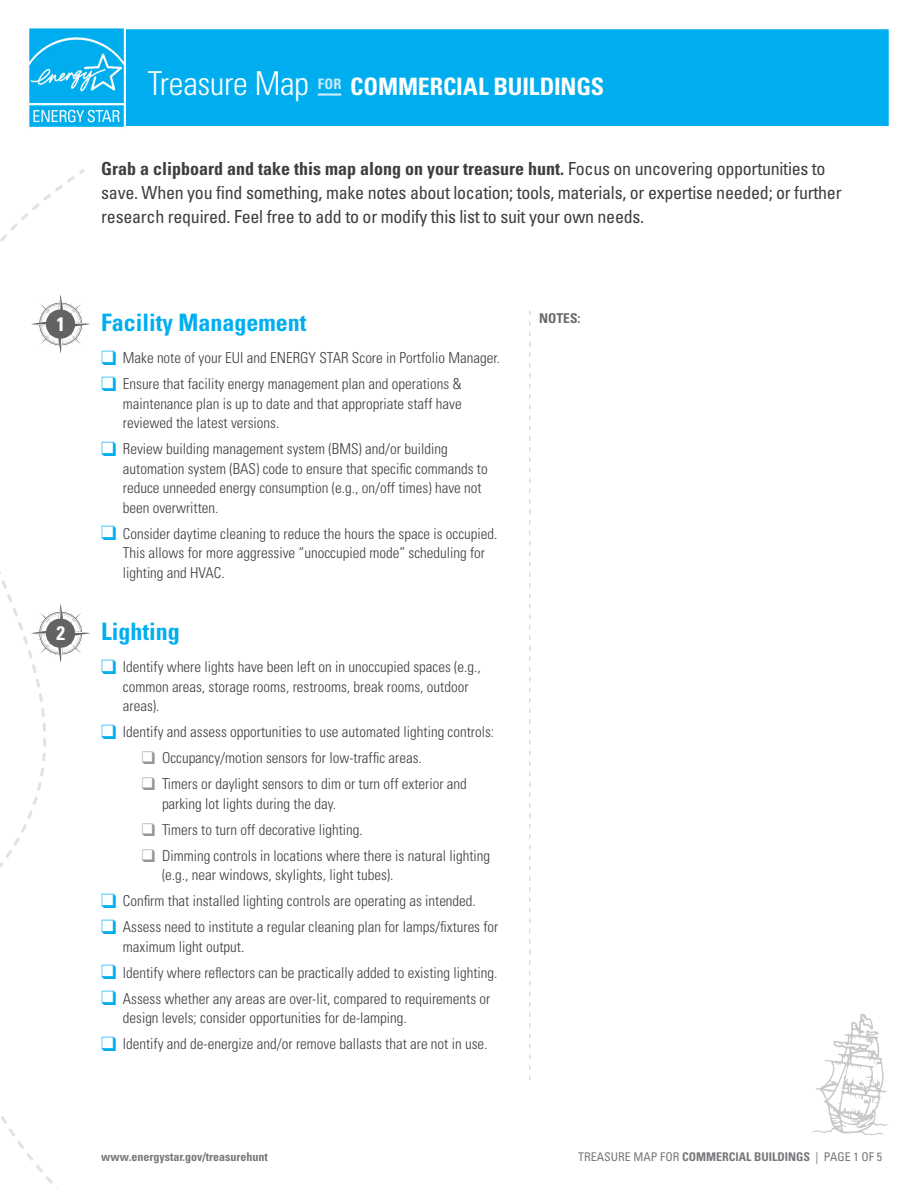
<style>
.page{position:relative;width:918px;height:1188px;background:#fff}
.page>*{position:absolute;margin:0;border:0;box-sizing:border-box;transform-origin:0 0}
.t1{font:300 condensed 33px "Univers LT Std";letter-spacing:-.015em;color:#fff}
.t2{font:700 condensed 24px "Univers LT Std";color:#01aef0}
.t3{font:700 condensed 24px "Univers LT Std";letter-spacing:-.005em;color:#fff}
.t4{font:700 condensed 19.5px "Univers LT Std";color:#fff}
.t5{font:condensed 18px/24px "Univers LT Std";letter-spacing:-.015em;color:#3e3e3f}
.t6{font:300 condensed 15px/19.5px "Univers LT Std";color:#3e3e3f}
.t7{font:700 condensed 13.5px "Univers LT Std";color:#69696c}
.t8{font:condensed 12px "Univers LT Std";color:#76787b}
.t9{font:700 condensed 12px "Univers LT Std";color:#76787b}
.s1{font-weight:700}
.s2{color:#00aeef}
.s3{color:#939598}
</style>
<div class="page">
<svg style="left:0;top:169px;width:85px;height:1019px"></svg>
<div style="left:120px;top:27px;width:771px;height:101px;background:#00aeef;border:2px solid #fff"></div>
<img style="left:29px;top:27px;width:97px;height:101px">
<hr style="left:318px;top:93px;width:23px;height:3px;background:#c6eafa">
<svg style="left:812px;top:1013px;width:77px;height:122px"></svg>
<svg style="left:529px;top:310px;width:1px;height:770px"></svg>
<svg style="left:31px;top:294px;width:59px;height:60px"></svg>
<div style="left:46px;top:309px;width:29px;height:30px;background:#636366;border-radius:50%"></div>
<svg style="left:31px;top:603px;width:59px;height:60px"></svg>
<div style="left:46px;top:619px;width:29px;height:29px;background:#636366;border-radius:50%"></div>
<h3 class="t4" style="left:56px;top:312px;width:10px">1</h3>
<h3 class="t4" style="left:56px;top:621px;width:10px">2</h3>
<h1 class="t1" style="left:148px;top:64px;width:163px">Treasure Map</h1>
<h2 class="t3" style="left:318px;top:72px;width:288px"><sup>FOR</sup> COMMERCIAL BUILDINGS</h2>
<p class="t5" style="left:101px;top:156px;width:742px"><span class="s1">Grab a clipboard and take this map along on your treasure hunt.</span> Focus on uncovering opportunities to save. When you find something, make notes about location; tools, materials, or expertise needed; or further research required. Feel free to add to or modify this list to suit your own needs.</p>
<h2 class="t2" style="left:101px;top:308px;width:207px">Facility Management</h2>
<p class="t6" style="left:101px;top:348px;width:400px"><span class="s2">❑</span> Make note of your EUI and ENERGY STAR Score in Portfolio Manager.</p>
<p class="t6" style="left:123px;top:374px;width:340px;text-align:justify;text-indent:-22px"><span class="s2">❑</span> Ensure that facility energy management plan and operations &amp; maintenance plan is up to date and that appropriate staff have reviewed the latest versions.</p>
<p class="t6" style="left:123px;top:439px;width:366px;text-indent:-22px"><span class="s2">❑</span> Review building management system (BMS) and/or building automation system (BAS) code to ensure that specific commands to reduce unneeded energy consumption (e.g., on/off times) have not been overwritten.</p>
<p class="t6" style="left:123px;top:524px;width:376px;text-indent:-22px"><span class="s2">❑</span> Consider daytime cleaning to reduce the hours the space is occupied.<br>This allows for more aggressive “unoccupied mode” scheduling for lighting and HVAC.</p>
<h2 class="t2" style="left:101px;top:617px;width:80px">Lighting</h2>
<p class="t6" style="left:123px;top:657px;width:360px;text-indent:-22px"><span class="s2">❑</span> Identify where lights have been left on in unoccupied spaces (e.g., common areas, storage rooms, restrooms, break rooms, outdoor areas).</p>
<p class="t6" style="left:101px;top:722px;width:395px"><span class="s2">❑</span> Identify and assess opportunities to use automated lighting controls:</p>
<p class="t6" style="left:142px;top:748px;width:282px"><span class="s3">❑</span> Occupancy/motion sensors for low-traffic areas.</p>
<p class="t6" style="left:162px;top:774px;width:306px;text-indent:-20px"><span class="s3">❑</span> Timers or daylight sensors to dim or turn off exterior and parking lot lights during the day.</p>
<p class="t6" style="left:142px;top:820px;width:223px"><span class="s3">❑</span> Timers to turn off decorative lighting.</p>
<p class="t6" style="left:162px;top:846px;width:330px;text-indent:-20px"><span class="s3">❑</span> Dimming controls in locations where there is natural lighting (e.g., near windows, skylights, light tubes).</p>
<p class="t6" style="left:101px;top:891px;width:376px"><span class="s2">❑</span> Confirm that installed lighting controls are operating as intended.</p>
<p class="t6" style="left:123px;top:917px;width:377px;text-indent:-22px"><span class="s2">❑</span> Assess need to institute a regular cleaning plan for lamps/fixtures for maximum light output.</p>
<p class="t6" style="left:101px;top:963px;width:398px"><span class="s2">❑</span> Identify where reflectors can be practically added to existing lighting.</p>
<p class="t6" style="left:123px;top:989px;width:369px;text-indent:-22px"><span class="s2">❑</span> Assess whether any areas are over-lit, compared to requirements or design levels; consider opportunities for de-lamping.</p>
<p class="t6" style="left:101px;top:1034px;width:388px"><span class="s2">❑</span> Identify and de-energize and/or remove ballasts that are not in use.</p>
<p class="t7" style="left:539px;top:310px;width:43px">NOTES:</p>
<p class="t9" style="left:101px;top:1149px;width:168px">www.energystar.gov/treasurehunt</p>
<p class="t8" style="left:578px;top:1149px;width:305px">TREASURE MAP FOR <span class="s1">COMMERCIAL BUILDINGS</span> | PAGE 1 OF 5</p>
</div>
